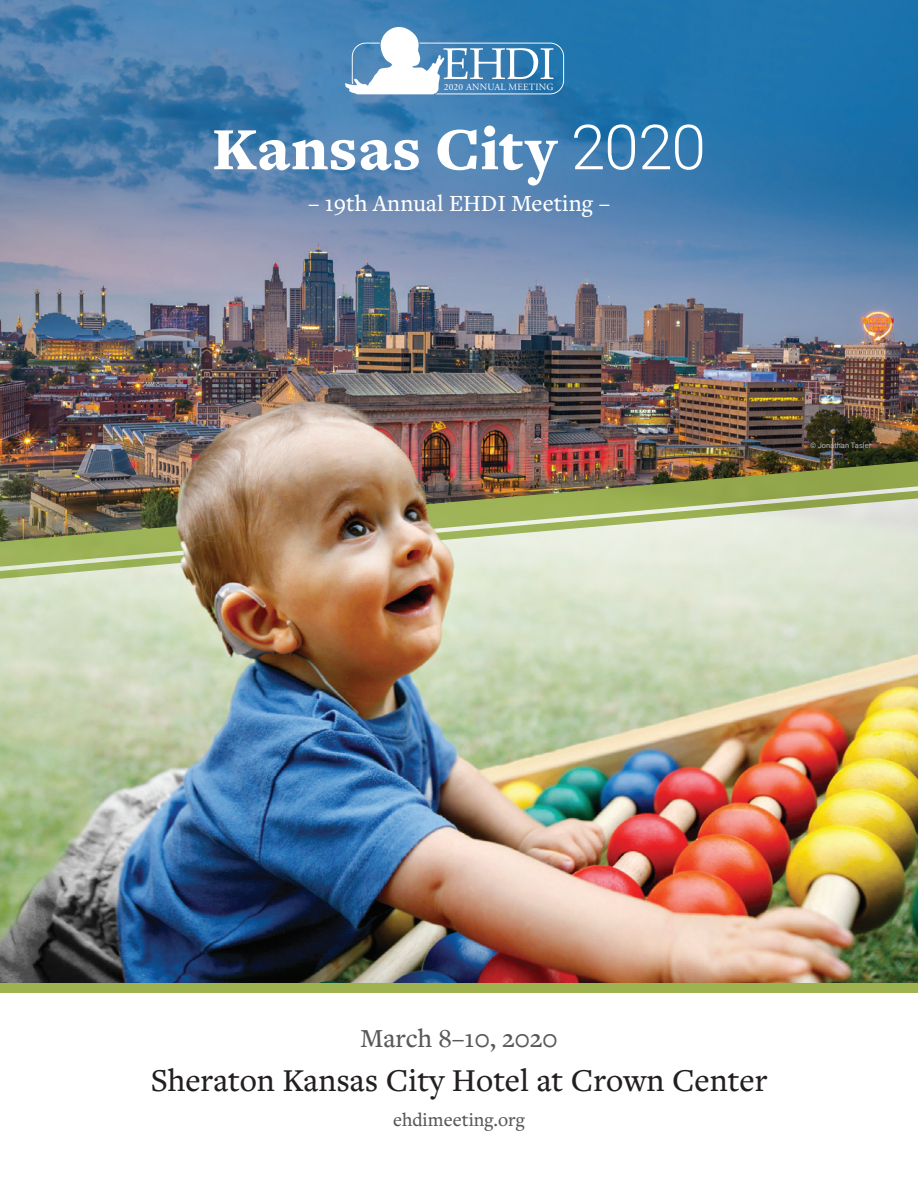
<style>
.page{position:relative;width:918px;height:1188px;background:#fff}
.page>*{position:absolute;margin:0;border:0;box-sizing:border-box;transform-origin:0 0}
.t1{font:900 62.25px "Freight Text Pro";letter-spacing:.01em;color:#fff}
.t2{font:500 33.15px "Freight Text Pro";color:#231f20}
.t3{font:500 27px "Freight Text Pro";color:#57585a}
.t4{font:500 24px "Freight Text Pro";color:#fff}
.t5{font:500 19.5px "Freight Text Pro";color:#57585a}
.t6{font:9.45px "Adobe Garamond Pro";letter-spacing:.02em;color:#fff}
.t7{font:7.5px "Roboto";color:#b6b7bb}
.s1{font-family:"Roboto";font-weight:300}
</style>
<div class="page">
<img style="left:0;top:0;width:918px;height:373px">
<img style="left:0;top:373px;width:918px;height:611px">
<div style="left:0;top:984px;width:918px;height:9px;background:#9eb350"></div>
<svg style="left:345px;top:27px;width:219px;height:67px"></svg>
<p class="t6" style="left:444px;top:81px;width:111px">2020 ANNUAL MEETING</p>
<h1 class="t1" style="left:212px;top:107px;width:495px">Kansas City <span class="s1">2020</span></h1>
<p class="t4" style="left:308px;top:187px;width:303px">– 19th Annual EHDI Meeting –</p>
<p class="t7" style="left:810px;top:440px;width:63px">© Jonathan Tasler</p>
<p class="t3" style="left:360px;top:1021px;width:199px">March 8–10, 2020</p>
<p class="t2" style="left:151px;top:1059px;width:618px">Sheraton Kansas City Hotel at Crown Center</p>
<p class="t5" style="left:393px;top:1107px;width:133px">ehdimeeting.org</p>
</div>
